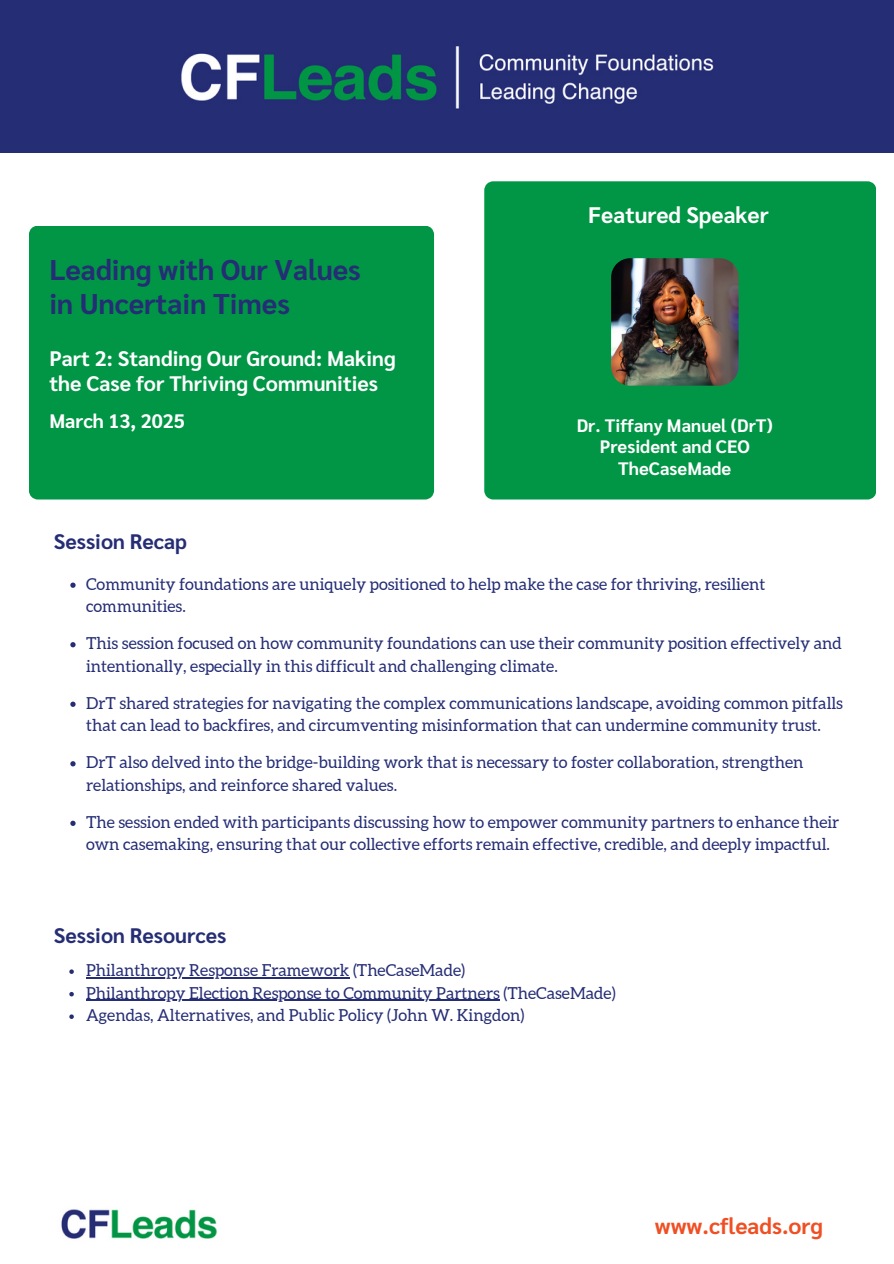
<style>
.page{position:relative;width:894px;height:1264px;background:#fff}
.page>*{position:absolute;margin:0;border:0;box-sizing:border-box;transform-origin:0 0}
.t1{font:700 28.5px/33.8px "Sarabun";color:#252d75}
.t2{font:700 22.5px "Sarabun";color:#fff}
.t3{font:700 22.5px "Sarabun";color:#f04f23}
.t4{font:700 21px/24.8px "Sarabun";color:#fff}
.t5{font:700 21px "Sarabun";color:#252d75}
.t6{font:700 19.5px "Sarabun";color:#fff}
.t7{font:700 18px/21.3px "Sarabun";color:#fff;text-align:center}
.t8{font:16.5px/22.8px "Aleo";color:#252d75}
</style>
<div class="page">
<div style="left:0;top:0;width:893px;height:153px;background:#252d75"></div>
<div style="left:484px;top:181px;width:391px;height:318px;background:#009645"></div>
<img style="left:611px;top:258px;width:127px;height:127px">
<div style="left:29px;top:226px;width:405px;height:273px;background:#009645"></div>
<img style="left:61px;top:1209px;width:157px;height:30px">
<img style="left:181px;top:46px;width:533px;height:63px">
<svg style="left:70px;top:582px;width:6px;height:6px"></svg>
<svg style="left:70px;top:642px;width:6px;height:5px"></svg>
<svg style="left:70px;top:701px;width:6px;height:6px"></svg>
<svg style="left:70px;top:761px;width:6px;height:5px"></svg>
<svg style="left:70px;top:820px;width:6px;height:6px"></svg>
<svg style="left:69px;top:969px;width:5px;height:4px"></svg>
<hr style="left:86px;top:977px;width:263px;height:1px;background:#252d75">
<svg style="left:69px;top:992px;width:5px;height:4px"></svg>
<hr style="left:86px;top:999px;width:414px;height:1px;background:#252d75">
<svg style="left:69px;top:1014px;width:5px;height:4px"></svg>
<h2 class="t1" style="left:49px;top:251px;width:313px">Leading with Our Values in Uncertain Times</h2>
<p class="t4" style="left:49px;top:345px;width:348px">Part 2: Standing Our Ground: Making the Case for Thriving Communities</p>
<p class="t6" style="left:49px;top:407px;width:137px">March 13, 2025</p>
<p class="t2" style="left:588px;top:199px;width:182px">Featured Speaker</p>
<p class="t7" style="left:576px;top:414px;width:198px">Dr. Tiffany Manuel (DrT)<br>President and CEO<br>TheCaseMade</p>
<h1 class="t5" style="left:54px;top:527px;width:135px">Session Recap</h1>
<h2 class="t8" style="left:86px;top:572px;width:680px">Community foundations are uniquely positioned to help make the case for thriving, resilient communities.</h2>
<h3 class="t8" style="left:86px;top:631px;width:757px">This session focused on how community foundations can use their community position effectively and intentionally, especially in this difficult and challenging climate.</h3>
<h2 class="t8" style="left:86px;top:691px;width:758px">DrT shared strategies for navigating the complex communications landscape, avoiding common pitfalls that can lead to backfires, and circumventing misinformation that can undermine community trust.</h2>
<p class="t8" style="left:86px;top:750px;width:718px">DrT also delved into the bridge-building work that is necessary to foster collaboration, strengthen relationships, and reinforce shared values.</p>
<h3 class="t8" style="left:86px;top:810px;width:754px">The session ended with participants discussing how to empower community partners to enhance their own casemaking, ensuring that our collective efforts remain effective, credible, and deeply impactful.</h3>
<p class="t5" style="left:54px;top:920px;width:174px">Session Resources</p>
<h2 class="t8" style="left:86px;top:958px;width:380px">Philanthropy Response Framework (TheCaseMade)</h2>
<p class="t8" style="left:86px;top:981px;width:531px">Philanthropy Election Response to Community Partners (TheCaseMade)</p>
<p class="t8" style="left:86px;top:1003px;width:439px">Agendas, Alternatives, and Public Policy (John W. Kingdon)</p>
<p class="t3" style="left:654px;top:1210px;width:170px">www.cfleads.org</p>
</div>
